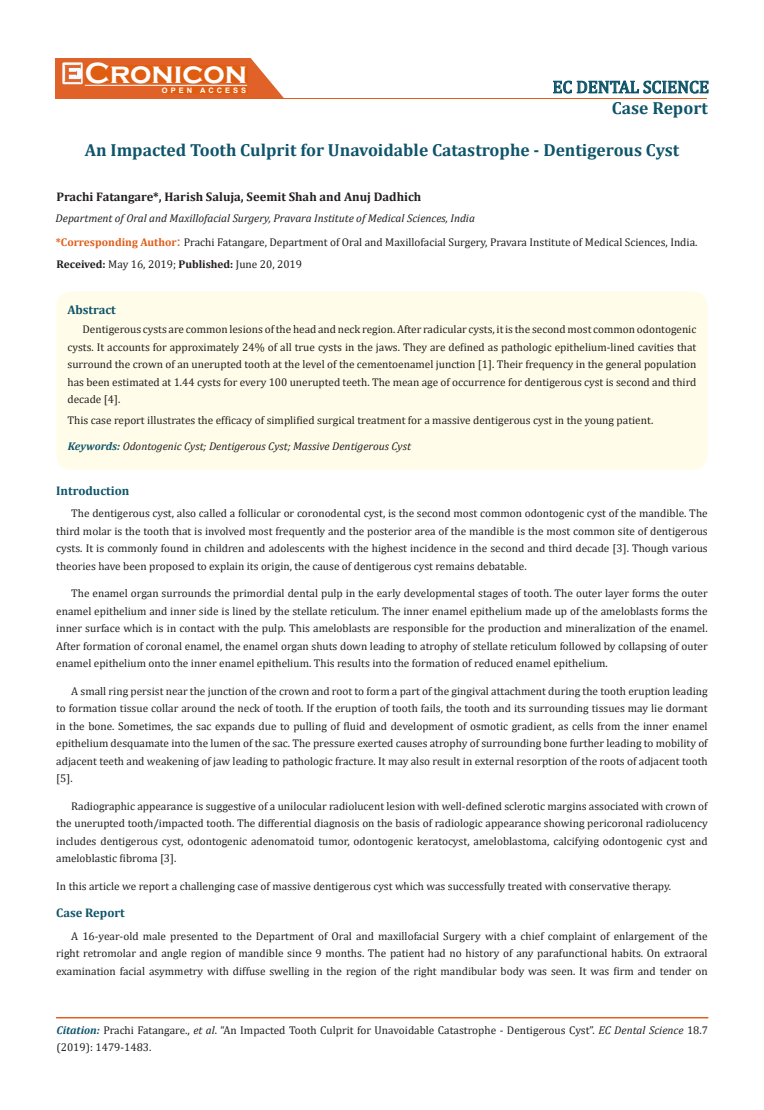
<style>
.page{position:relative;width:764px;height:1110px;background:#fff}
.page>*{position:absolute;margin:0;border:0;box-sizing:border-box;transform-origin:0 0}
.t1{font:700 30px "Copperplate Gothic";color:#fff}
.t2{font:700 17.5px "Cambria";color:#0e546a}
.t3{font:17.5px "Cambria";color:#0e546a}
.t4{font:700 12.5px "Cambria";color:#231f20}
.t5{font:700 12.5px "Cambria";color:#0e546a}
.t6{font:11.25px/17.5px "Cambria";color:#231f20;text-align:justify}
.t7{font:italic 11.25px "Cambria";color:#231f20}
.t8{font:700 7.5px "Arial";letter-spacing:.4em;color:#fff}
.s1{font-weight:700;color:#e05d1a}
.s2{font-size:15px;color:#e05d1a}
.s3{font-weight:700}
.s4{font-weight:700;color:#0e546a}
.s5{font-weight:700;font-style:italic;color:#0e546a}
.s6{font-style:italic}
</style>
<div class="page">
<div style="left:56px;top:58px;width:242px;height:41px;background:#e06228"></div>
<svg style="left:250px;top:58px;width:48px;height:40px"></svg>
<img style="left:62px;top:62px;width:21px;height:22px">
<div style="left:85px;top:66px;width:162px;height:17px;background:#df5d11"></div>
<div style="left:162px;top:87px;width:85px;height:6px;background:#df5d11"></div>
<svg style="left:553px;top:80px;width:156px;height:14px"></svg>
<hr style="left:85px;top:85px;width:162px;height:1px;background:#fff">
<hr style="left:232px;top:98px;width:475px;height:1px;background:#e05d1a">
<div style="left:56px;top:292px;width:651px;height:178px;background:#fffde9;border-radius:15px"></div>
<p class="t1" style="left:85px;top:56px;width:164px">Cronicon</p>
<p class="t8" style="left:162px;top:85px;width:86px">OPEN ACCESS</p>
<p class="t3" style="left:552px;top:77px;width:158px">EC DENTAL SCIENCE</p>
<p class="t2" style="left:612px;top:96px;width:97px">Case Report</p>
<p class="t2" style="left:85px;top:138px;width:596px">An Impacted Tooth Culprit for Unavoidable Catastrophe - Dentigerous Cyst</p>
<p class="t4" style="left:56px;top:188px;width:366px">Prachi Fatangare*, Harish Saluja, Seemit Shah and Anuj Dadhich</p>
<p class="t7" style="left:56px;top:211px;width:421px">Department of Oral and Maxillofacial Surgery, Pravara Institute of Medical Sciences, India</p>
<p class="t6" style="left:56px;top:233px;width:643px"><span class="s1">*Corresponding Author</span><span class="s2">:</span> Prachi Fatangare, Department of Oral and Maxillofacial Surgery, Pravara Institute of Medical Sciences, India.</p>
<p class="t6" style="left:57px;top:255px;width:247px"><span class="s3">Received:</span> May 16, 2019; <span class="s3">Published:</span> June 20, 2019</p>
<p class="t5" style="left:67px;top:301px;width:50px">Abstract</p>
<p class="t6" style="left:68px;top:320px;width:630px;text-indent:15px">Dentigerous cysts are common lesions of the head and neck region. After radicular cysts, it is the second most common odontogenic cysts. It accounts for approximately 24% of all true cysts in the jaws. They are defined as pathologic epithelium-lined cavities that surround the crown of an unerupted tooth at the level of the cementoenamel junction [1]. Their frequency in the general population has been estimated at 1.44 cysts for every 100 unerupted teeth. The mean age of occurrence for dentigerous cyst is second and third decade [4].</p>
<p class="t6" style="left:68px;top:412px;width:587px">This case report illustrates the efficacy of simplified surgical treatment for a massive dentigerous cyst in the young patient.</p>
<p class="t7" style="left:68px;top:438px;width:345px"><span class="s4">Keywords:</span> Odontogenic Cyst; Dentigerous Cyst; Massive Dentigerous Cyst</p>
<p class="t5" style="left:56px;top:482px;width:75px">Introduction</p>
<p class="t6" style="left:56px;top:505px;width:653px;text-indent:15px">The dentigerous cyst, also called a follicular or coronodental cyst, is the second most common odontogenic cyst of the mandible. The third molar is the tooth that is involved most frequently and the posterior area of the mandible is the most common site of dentigerous cysts. It is commonly found in children and adolescents with the highest incidence in the second and third decade [3]. Though various theories have been proposed to explain its origin, the cause of dentigerous cyst remains debatable.</p>
<p class="t6" style="left:56px;top:585px;width:653px;text-indent:15px">The enamel organ surrounds the primordial dental pulp in the early developmental stages of tooth. The outer layer forms the outer enamel epithelium and inner side is lined by the stellate reticulum. The inner enamel epithelium made up of the ameloblasts forms the inner surface which is in contact with the pulp. This ameloblasts are responsible for the production and mineralization of the enamel.<br>After formation of coronal enamel, the enamel organ shuts down leading to atrophy of stellate reticulum followed by collapsing of outer enamel epithelium onto the inner enamel epithelium. This results into the formation of reduced enamel epithelium.</p>
<p class="t6" style="left:56px;top:682px;width:653px;text-indent:15px">A small ring persist near the junction of the crown and root to form a part of the gingival attachment during the tooth eruption leading to formation tissue collar around the neck of tooth. If the eruption of tooth fails, the tooth and its surrounding tissues may lie dormant in the bone. Sometimes, the sac expands due to pulling of fluid and development of osmotic gradient, as cells from the inner enamel epithelium desquamate into the lumen of the sac. The pressure exerted causes atrophy of surrounding bone further leading to mobility of adjacent teeth and weakening of jaw leading to pathologic fracture. It may also result in external resorption of the roots of adjacent tooth [5].</p>
<p class="t6" style="left:56px;top:797px;width:653px;text-indent:15px">Radiographic appearance is suggestive of a unilocular radiolucent lesion with well-defined sclerotic margins associated with crown of the unerupted tooth/impacted tooth. The differential diagnosis on the basis of radiologic appearance showing pericoronal radiolucency includes dentigerous cyst, odontogenic adenomatoid tumor, odontogenic keratocyst, ameloblastoma, calcifying odontogenic cyst and ameloblastic fibroma [3].</p>
<p class="t6" style="left:56px;top:877px;width:616px">In this article we report a challenging case of massive dentigerous cyst which was successfully treated with conservative therapy.</p>
<p class="t5" style="left:56px;top:904px;width:70px">Case Report</p>
<p class="t6" style="left:56px;top:927px;width:653px;text-indent:15px">A 16-year-old male presented to the Department of Oral and maxillofacial Surgery with a chief complaint of enlargement of the right retromolar and angle region of mandible since 9 months. The patient had no history of any parafunctional habits. On extraoral examination facial asymmetry with diffuse swelling in the region of the right mandibular body was seen. It was firm and tender on</p>
<p class="t6" style="left:57px;top:1021px;width:653px"><span class="s5">Citation:</span> Prachi Fatangare., <span class="s6">et al</span>. “An Impacted Tooth Culprit for Unavoidable Catastrophe - Dentigerous Cyst”. <span class="s6">EC Dental Science</span> 18.7 (2019): 1479-1483.</p>
</div>
